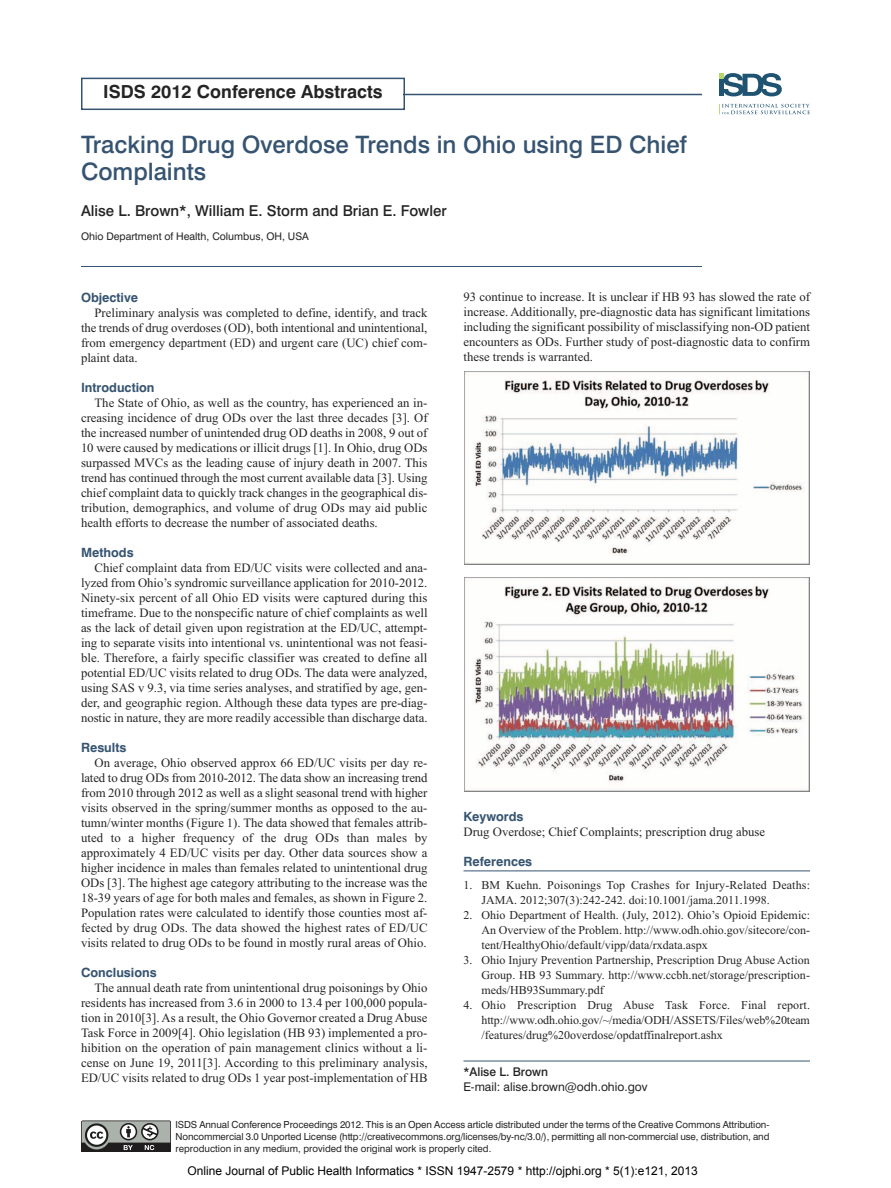
<style>
.page{position:relative;width:891px;height:1188px;background:#fff}
.page>*{position:absolute;margin:0;border:0;box-sizing:border-box;transform-origin:0 0}
.t1{font:500 24px/27px "Swiss 721 BT";color:#365471}
.t2{font:700 18px "Swiss 721 BT";color:#252425}
.t3{font:500 15px "Swiss 721 BT";color:#252425}
.t4{font:12.75px/15px "Times New Roman";color:#252425;text-align:justify}
.t5{font:700 12.75px "Swiss 721 BT";color:#365471}
.t6{font:12px/15px "Times New Roman";color:#252425;text-align:justify}
.t7{font:12px "Arial";color:#000}
.t8{font:12px "Swiss 721 BT";color:#252425}
.t9{font:500 12px "Swiss 721 BT";color:#252425}
.t10{font:10.5px "Swiss 721 BT";color:#252425}
.t11{font:9.75px/12px "Swiss 721 BT";color:#252425;text-align:justify}
</style>
<div class="page">
<div style="left:81px;top:1120px;width:90px;height:32px;background:#8a8989"></div>
<svg style="left:81px;top:1121px;width:90px;height:31px;background:#80817f"></svg>
<hr style="left:399px;top:94px;width:303px;height:1px;background:#365471">
<div style="left:81px;top:78px;width:324px;height:32px;border:2px solid #365471"></div>
<svg style="left:719px;top:104px;width:91px;height:10px"></svg>
<svg style="left:719px;top:73px;width:63px;height:23px"></svg>
<hr style="left:81px;top:266px;width:621px;height:1px;background:#365471">
<hr style="left:464px;top:871px;width:346px;height:1px;background:#365471">
<hr style="left:464px;top:1061px;width:346px;height:1px;background:#365471">
<img style="left:464px;top:372px;width:345px;height:193px">
<img style="left:464px;top:577px;width:345px;height:214px">
<h2 class="t2" style="left:103px;top:81px;width:281px">ISDS 2012 Conference Abstracts</h2>
<h1 class="t1" style="left:81px;top:131px;width:607px">Tracking Drug Overdose Trends in Ohio using ED Chief<br>Complaints</h1>
<p class="t3" style="left:81px;top:202px;width:367px">Alise L. Brown*, William E. Storm and Brian E. Fowler</p>
<p class="t10" style="left:81px;top:230px;width:229px">Ohio Department of Health, Columbus, OH, USA</p>
<p class="t5" style="left:81px;top:289px;width:59px">Objective</p>
<p class="t4" style="left:81px;top:305px;width:348px;text-indent:14px">Preliminary analysis was completed to define, identify, and track the trends of drug overdoses (OD), both intentional and unintentional, from emergency department (ED) and urgent care (UC) chief com&shy;plaint data.</p>
<p class="t5" style="left:81px;top:379px;width:75px">Introduction</p>
<p class="t4" style="left:81px;top:395px;width:348px;text-indent:14px">The State of Ohio, as well as the country, has experienced an in&shy;creasing incidence of drug ODs over the last three decades [3]. Of the increased number of unintended drug OD deaths in 2008, 9 out of 10 were caused by medications or illicit drugs [1]. In Ohio, drug ODs surpassed MVCs as the leading cause of injury death in 2007. This trend has continued through the most current available data [3]. Using chief complaint data to quickly track changes in the geographical dis&shy;tribution, demographics, and volume of drug ODs may aid public health efforts to decrease the number of associated deaths.</p>
<p class="t5" style="left:81px;top:544px;width:54px">Methods</p>
<p class="t4" style="left:81px;top:560px;width:348px;text-indent:14px">Chief complaint data from ED/UC visits were collected and ana&shy;lyzed from Ohio’s syndromic surveillance application for 2010-2012.<br>Ninety-six percent of all Ohio ED visits were captured during this timeframe. Due to the nonspecific nature of chief complaints as well as the lack of detail given upon registration at the ED/UC, attempt&shy;ing to separate visits into intentional vs. unintentional was not feasi&shy;ble. Therefore, a fairly specific classifier was created to define all potential ED/UC visits related to drug ODs. The data were analyzed, using SAS v 9.3, via time series analyses, and stratified by age, gen&shy;der, and geographic region. Although these data types are pre-diag&shy;nostic in nature, they are more readily accessible than discharge data.</p>
<p class="t5" style="left:81px;top:739px;width:47px">Results</p>
<p class="t4" style="left:81px;top:755px;width:348px;text-indent:14px">On average, Ohio observed approx 66 ED/UC visits per day re&shy;lated to drug ODs from 2010-2012. The data show an increasing trend from 2010 through 2012 as well as a slight seasonal trend with higher visits observed in the spring/summer months as opposed to the au&shy;tumn/winter months (Figure 1). The data showed that females attrib&shy;uted to a higher frequency of the drug ODs than males by approximately 4 ED/UC visits per day. Other data sources show a higher incidence in males than females related to unintentional drug ODs [3]. The highest age category attributing to the increase was the 18-39 years of age for both males and females, as shown in Figure 2.<br>Population rates were calculated to identify those counties most af&shy;fected by drug ODs. The data showed the highest rates of ED/UC visits related to drug ODs to be found in mostly rural areas of Ohio.</p>
<p class="t5" style="left:81px;top:964px;width:77px">Conclusions</p>
<p class="t4" style="left:81px;top:980px;width:348px;text-indent:14px">The annual death rate from unintentional drug poisonings by Ohio residents has increased from 3.6 in 2000 to 13.4 per 100,000 popula&shy;tion in 2010[3]. As a result, the Ohio Governor created a Drug Abuse Task Force in 2009[4]. Ohio legislation (HB 93) implemented a pro&shy;hibition on the operation of pain management clinics without a li&shy;cense on June 19, 2011[3]. According to this preliminary analysis, ED/UC visits related to drug ODs 1 year post-implementation of HB</p>
<p class="t4" style="left:464px;top:289px;width:348px">93 continue to increase. It is unclear if HB 93 has slowed the rate of increase. Additionally, pre-diagnostic data has significant limitations including the significant possibility of misclassifying non-OD patient encounters as ODs. Further study of post-diagnostic data to confirm these trends is warranted.</p>
<p class="t5" style="left:464px;top:809px;width:62px">Keywords</p>
<p class="t4" style="left:464px;top:824px;width:303px">Drug Overdose; Chief Complaints; prescription drug abuse</p>
<p class="t5" style="left:464px;top:854px;width:70px">References</p>
<p class="t6" style="left:482px;top:877px;width:330px;text-indent:-18px">1. BM Kuehn. Poisonings Top Crashes for Injury-Related Deaths:<br>JAMA. 2012;307(3):242-242. doi:10.1001/jama.2011.1998.</p>
<p class="t6" style="left:482px;top:907px;width:330px;text-indent:-18px">2. Ohio Department of Health. (July, 2012). Ohio’s Opioid Epidemic:<br>An Overview of the Problem. http://www.odh.ohio.gov/sitecore/con&shy;tent/HealthyOhio/default/vipp/data/rxdata.aspx</p>
<p class="t6" style="left:482px;top:952px;width:330px;text-indent:-18px">3. Ohio Injury Prevention Partnership, Prescription Drug Abuse Action Group. HB 93 Summary. http://www.ccbh.net/storage/prescription&shy;meds/HB93Summary.pdf</p>
<p class="t6" style="left:482px;top:997px;width:330px;text-indent:-18px">4. Ohio Prescription Drug Abuse Task Force. Final report. http://www.odh.ohio.gov/~/media/ODH/ASSETS/Files/web%20team /features/drug%20overdose/opdatffinalreport.ashx</p>
<p class="t9" style="left:464px;top:1065px;width:86px">*Alise L. Brown</p>
<p class="t8" style="left:464px;top:1080px;width:186px">E-mail: alise.brown@odh.ohio.gov</p>
<p class="t11" style="left:175px;top:1118px;width:596px">ISDS Annual Conference Proceedings 2012. This is an Open Access article distributed under the terms of the Creative Commons Attribution-Noncommercial 3.0 Unported License (http://creativecommons.org/licenses/by-nc/3.0/), permitting all non-commercial use, distribution, and reproduction in any medium, provided the original work is properly cited.</p>
<p class="t7" style="left:187px;top:1163px;width:512px">Online Journal of Public Health Informatics * ISSN 1947-2579 * http://ojphi.org * 5(1):e121, 2013</p>
</div>
